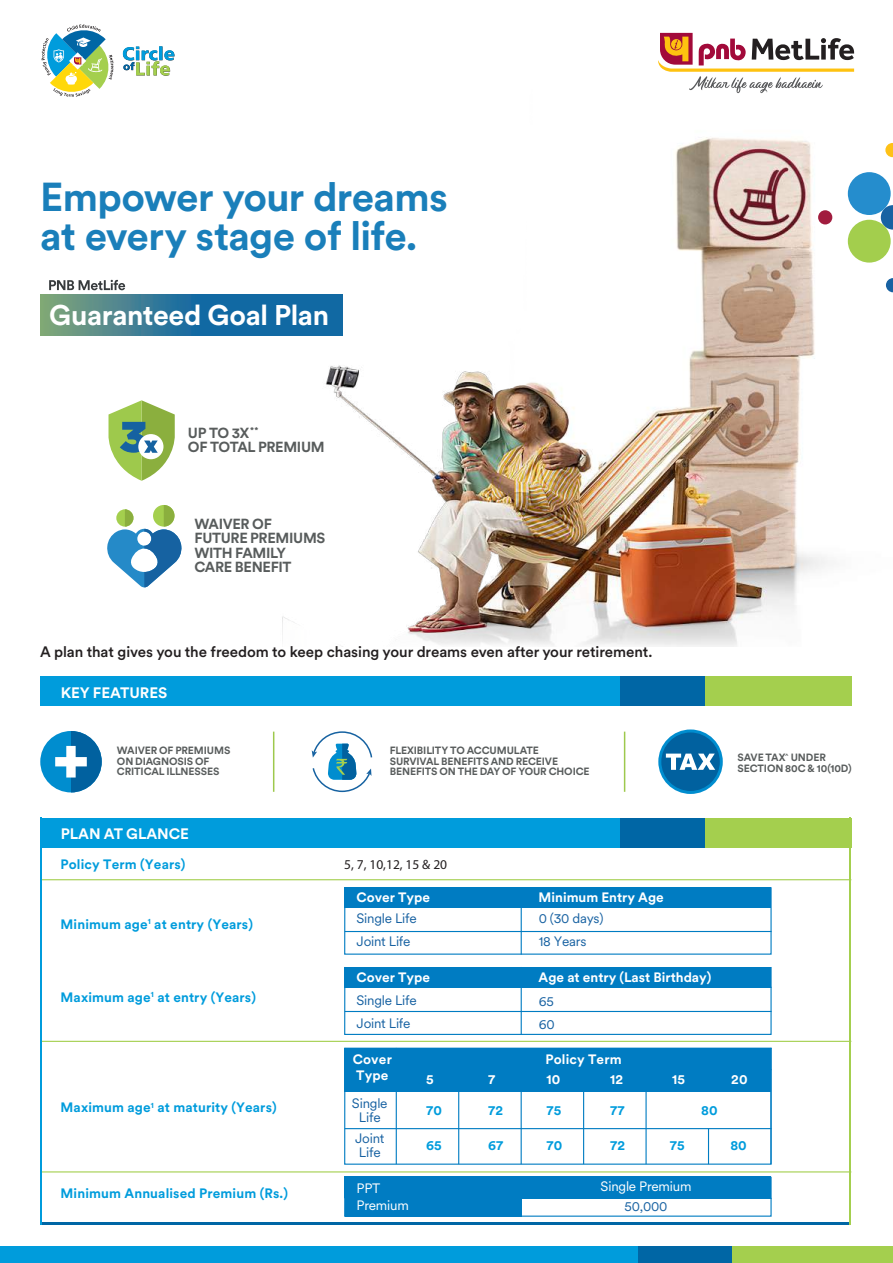
<style>
.page{position:relative;width:893px;height:1263px;background:#fff}
.page>*{position:absolute;margin:0;border:0;box-sizing:border-box;transform-origin:0 0}
.t1{font:700 40.05px/39.8px "Met Life Circular";letter-spacing:-.015em;color:#1a7fba}
.t2{font:700 28.2px "Met Life Circular";letter-spacing:-.015em;color:#fff}
.t3{font:500 15px "Met Life Circular";letter-spacing:-.005em;color:#231f20}
.t4{font:700 15px "Met Life Circular";color:#fff}
.t5{font:700 14.55px/14.4px "Met Life Circular";letter-spacing:-.025em;color:#585c5c}
.t6{font:700 13.5px "Met Life Circular";letter-spacing:.01em;color:#009cdc}
.t7{font:700 13.5px "Met Life Circular";color:#fff}
.t8{font:13.5px/23px "Met Life Circular";letter-spacing:-.015em;color:#1862a2}
.t9{font:13.5px/17px "Met Life Circular";letter-spacing:-.015em;color:#fff}
.t10{font:13.5px "Myriad Pro";color:#231f20}
.t11{font:700 10.5px/10.4px "Met Life Circular";letter-spacing:-.01em;color:#585c5c}
</style>
<div class="page">
<img style="left:263px;top:51px;width:630px;height:595px">
<svg style="left:49px;top:280px;width:76px;height:10px"></svg>
<svg style="left:40px;top:295px;width:302px;height:41px;background:#307898"></svg>
<div style="left:0;top:1247px;width:638px;height:16px;background:#009cdc"></div>
<div style="left:731px;top:1247px;width:162px;height:16px;background:#a4cf4e"></div>
<div style="left:638px;top:1247px;width:93px;height:16px;background:#0066a5"></div>
<hr style="left:41px;top:1222px;width:810px;height:2px;background:#0066a5">
<div style="left:40px;top:818px;width:580px;height:29px;background:#009cdc"></div>
<div style="left:705px;top:818px;width:146px;height:29px;background:#a4cf4e"></div>
<div style="left:620px;top:818px;width:85px;height:29px;background:#0066a5"></div>
<hr style="left:345px;top:1011px;width:426px;height:1px;background:#007cc2">
<div style="left:344px;top:967px;width:427px;height:21px;background:#007cc2"></div>
<div style="left:344px;top:966px;width:428px;height:69px;border:1px solid #007cc2"></div>
<hr style="left:521px;top:967px;width:1px;height:67px;background:#007cc2">
<div style="left:344px;top:887px;width:427px;height:21px;background:#007cc2"></div>
<hr style="left:345px;top:931px;width:426px;height:1px;background:#007cc2">
<div style="left:344px;top:887px;width:428px;height:68px;border:1px solid #007cc2"></div>
<hr style="left:521px;top:903px;width:1px;height:51px;background:#007cc2">
<hr style="left:40px;top:879px;width:811px;height:1px;background:#a4cf4e">
<hr style="left:40px;top:1041px;width:811px;height:1px;background:#a4cf4e">
<hr style="left:40px;top:1171px;width:811px;height:1px;background:#a4cf4e">
<hr style="left:40px;top:818px;width:2px;height:407px;background:#009cdc">
<hr style="left:849px;top:818px;width:2px;height:407px;background:#a4cf4e">
<svg style="left:881px;top:205px;width:12px;height:25px"></svg>
<svg style="left:885px;top:143px;width:8px;height:14px"></svg>
<div style="left:818px;top:210px;width:14px;height:14px;background:#a11c3e;border-radius:50%"></div>
<svg style="left:886px;top:278px;width:7px;height:14px"></svg>
<div style="left:848px;top:220px;width:43px;height:43px;background:#a3ce4d;border-radius:50%"></div>
<div style="left:848px;top:172px;width:43px;height:43px;background:#258dcd;border-radius:50%"></div>
<svg style="left:658px;top:33px;width:196px;height:60px"></svg>
<svg style="left:123px;top:46px;width:51px;height:30px"></svg>
<svg style="left:42px;top:24px;width:72px;height:73px"></svg>
<div style="left:40px;top:676px;width:580px;height:30px;background:#009cdc"></div>
<div style="left:705px;top:676px;width:146px;height:30px;background:#a4cf4e"></div>
<div style="left:620px;top:676px;width:85px;height:30px;background:#0066a5"></div>
<hr style="left:396px;top:1048px;width:1px;height:116px;background:#007cc2">
<div style="left:344px;top:1048px;width:427px;height:43px;background:#007cc2"></div>
<hr style="left:345px;top:1128px;width:426px;height:1px;background:#007cc2">
<div style="left:344px;top:1047px;width:428px;height:118px;border:1px solid #007cc2"></div>
<hr style="left:458px;top:1090px;width:1px;height:74px;background:#007cc2">
<hr style="left:521px;top:1090px;width:1px;height:74px;background:#007cc2">
<hr style="left:583px;top:1090px;width:1px;height:74px;background:#007cc2">
<hr style="left:645px;top:1090px;width:2px;height:74px;background:#007cc2">
<hr style="left:708px;top:1128px;width:1px;height:36px;background:#007cc2">
<div style="left:344px;top:1177px;width:427px;height:21px;background:#007cc2"></div>
<hr style="left:345px;top:1198px;width:426px;height:1px;background:#007cc2">
<div style="left:344px;top:1176px;width:428px;height:41px;border:1px solid #007cc2"></div>
<hr style="left:521px;top:1177px;width:1px;height:40px;background:#007cc2">
<div style="left:345px;top:1198px;width:176px;height:18px;background:#007cc2"></div>
<svg style="left:311px;top:731px;width:62px;height:62px"></svg>
<div style="left:40px;top:731px;width:62px;height:61px;background:#008dcf;border-radius:50%"></div>
<svg style="left:55px;top:731px;width:47px;height:61px"></svg>
<hr style="left:273px;top:732px;width:1px;height:60px;background:#9ec94d">
<hr style="left:624px;top:732px;width:1px;height:60px;background:#9ec94d">
<div style="left:660px;top:731px;width:61px;height:61px;background:#01619f;border-radius:50%"></div>
<div style="left:658px;top:729px;width:65px;height:65px;border:3px solid #008dcf;border-radius:50%"></div>
<svg style="left:666px;top:754px;width:49px;height:16px"></svg>
<svg style="left:109px;top:400px;width:66px;height:81px"></svg>
<svg style="left:107px;top:505px;width:75px;height:83px"></svg>
<h1 class="t1" style="left:40px;top:175px;width:409px">Empower your dreams at every stage of life.</h1>
<h2 class="t2" style="left:49px;top:296px;width:281px">Guaranteed Goal Plan</h2>
<h3 class="t5" style="left:188px;top:425px;width:138px">UP TO 3X<sup>**<br></sup>OF TOTAL PREMIUM</h3>
<h3 class="t5" style="left:194px;top:516px;width:132px">WAIVER OF<br>FUTURE PREMIUMS<br>WITH FAMILY<br>CARE BENEFIT</h3>
<h3 class="t3" style="left:40px;top:641px;width:613px">A plan that gives you the freedom to keep chasing your dreams even after your retirement.</h3>
<h3 class="t4" style="left:61px;top:682px;width:108px">KEY FEATURES</h3>
<p class="t11" style="left:117px;top:745px;width:115px">WAIVER OF PREMIUMS<br>ON DIAGNOSIS OF<br>CRITICAL ILLNESSES</p>
<p class="t11" style="left:738px;top:752px;width:116px">SAVE TAX<sup>^</sup> UNDER<br>SECTION 80C &amp; 10(10D)</p>
<p class="t11" style="left:390px;top:745px;width:201px">FLEXIBILITY TO ACCUMULATE<br>SURVIVAL BENEFITS AND RECEIVE<br>BENEFITS ON THE DAY OF YOUR CHOICE</p>
<h3 class="t4" style="left:61px;top:823px;width:130px">PLAN AT GLANCE</h3>
<p class="t6" style="left:61px;top:855px;width:126px">Policy Term (Years)</p>
<p class="t6" style="left:61px;top:915px;width:194px">Minimum age<sup>1</sup> at entry (Years)</p>
<p class="t10" style="left:344px;top:857px;width:104px">5, 7, 10,12, 15 &amp; 20</p>
<p class="t7" style="left:357px;top:888px;width:75px">Cover Type</p>
<p class="t7" style="left:539px;top:888px;width:127px">Minimum Entry Age</p>
<p class="t8" style="left:357px;top:907px;width:62px">Single Life<br>Joint Life</p>
<p class="t8" style="left:539px;top:907px;width:66px">0 (30 days)<br>18 Years</p>
<p class="t7" style="left:357px;top:967px;width:75px">Cover Type</p>
<p class="t7" style="left:539px;top:967px;width:174px">Age at entry (Last Birthday)</p>
<p class="t6" style="left:61px;top:988px;width:197px">Maximum age<sup>1</sup> at entry (Years)</p>
<p class="t8" style="left:357px;top:988px;width:62px">Single Life<br>Joint Life</p>
<p class="t8" style="left:539px;top:989px;width:17px">65<br>60</p>
<p class="t6" style="left:61px;top:1098px;width:218px">Maximum age<sup>1</sup> at maturity (Years)</p>
<p class="t7" style="left:353px;top:1050px;width:41px">Cover</p>
<p class="t7" style="left:545px;top:1050px;width:78px">Policy Term</p>
<p class="t7" style="left:356px;top:1066px;width:34px">Type</p>
<p class="t7" style="left:426px;top:1070px;width:9px">5</p>
<p class="t7" style="left:488px;top:1070px;width:9px">7</p>
<p class="t7" style="left:546px;top:1070px;width:15px">10</p>
<p class="t7" style="left:610px;top:1070px;width:14px">12</p>
<p class="t7" style="left:672px;top:1070px;width:14px">15</p>
<p class="t7" style="left:731px;top:1070px;width:18px">20</p>
<p class="t6" style="left:426px;top:1100px;width:17px">70</p>
<p class="t6" style="left:488px;top:1100px;width:16px">72</p>
<p class="t6" style="left:546px;top:1100px;width:16px">75</p>
<p class="t6" style="left:610px;top:1100px;width:16px">77</p>
<p class="t6" style="left:426px;top:1136px;width:17px">65</p>
<p class="t6" style="left:488px;top:1136px;width:17px">67</p>
<p class="t6" style="left:546px;top:1136px;width:17px">70</p>
<p class="t6" style="left:610px;top:1136px;width:16px">72</p>
<p class="t6" style="left:670px;top:1136px;width:16px">75</p>
<p class="t6" style="left:730px;top:1136px;width:18px">80</p>
<p class="t8" style="left:352px;top:1096px;width:37px;line-height:14px;text-align:center">Single<br>Life</p>
<p class="t8" style="left:355px;top:1131px;width:31px;line-height:14px">Joint<br>Life</p>
<p class="t6" style="left:701px;top:1100px;width:18px">80</p>
<p class="t6" style="left:61px;top:1184px;width:229px">Minimum Annualised Premium (Rs.)</p>
<p class="t9" style="left:601px;top:1178px;width:92px">Single Premium</p>
<p class="t8" style="left:625px;top:1194px;width:44px">50,000</p>
<p class="t9" style="left:357px;top:1179px;width:54px">PPT<br>Premium</p>
</div>
